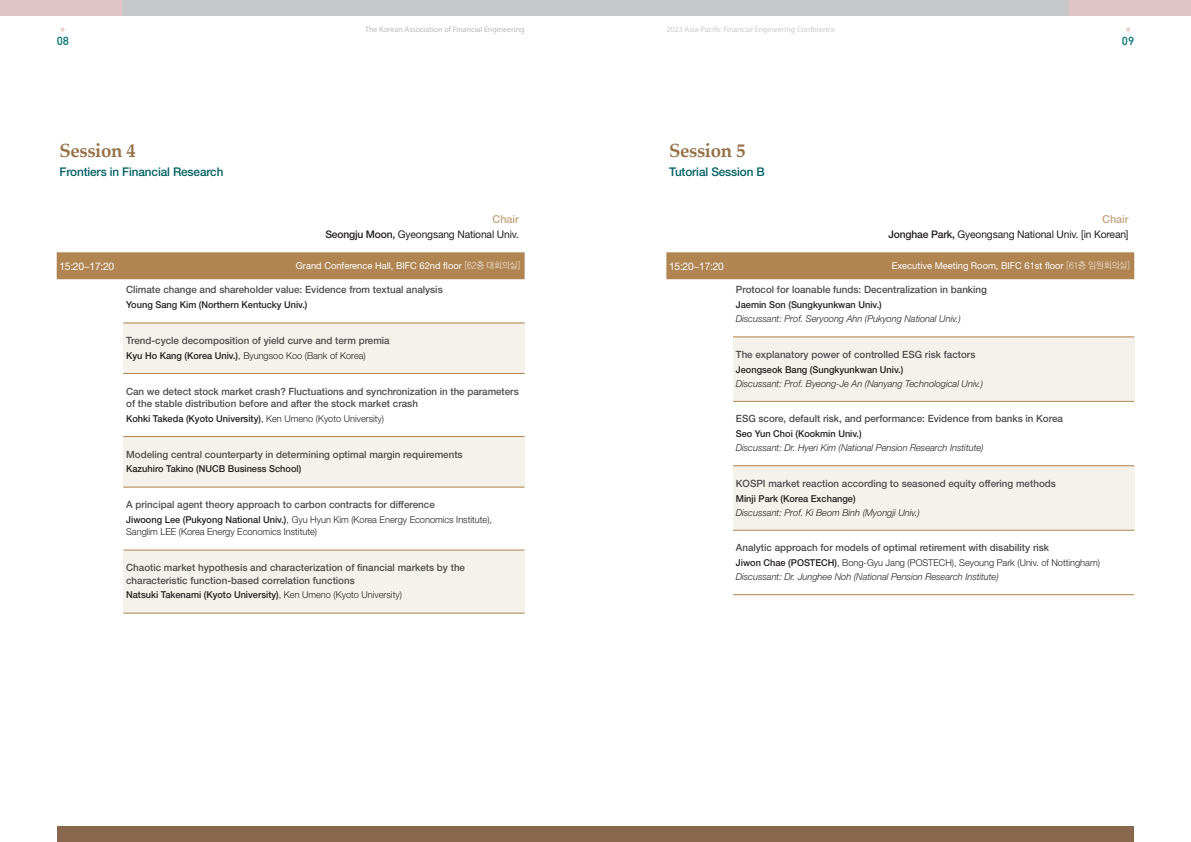
<style>
.page{position:relative;width:1191px;height:842px;background:#fff}
.page>*{position:absolute;margin:0;border:0;box-sizing:border-box;transform-origin:0 0}
.t1{font:700 19px "Palatino Linotype";letter-spacing:-.02em;color:#967146}
.t2{font:500 12px "Helvetica Neue";letter-spacing:-.01em;color:#006163}
.t3{font:11.6px "Dinmed";color:#027174}
.t4{font:500 11px "Helvetica Neue";color:#c5a680}
.t5{font:10.5px "Helvetica Neue";letter-spacing:-.015em;color:#231f20}
.t6{font:10.5px "Helvetica Neue";letter-spacing:-.03em;color:#fff}
.t7{font:500 10px/12.5px "Helvetica Neue";color:#4b4c4d}
.t8{font:italic 300 9.5px/13.9px "Helvetica Neue";color:#231f20}
.t9{font:500 9.5px "Helvetica Neue";color:#231f20}
.t10{font:300 9.5px/12.5px "Helvetica Neue";color:#231f20}
.t11{font:9.5px "Helvetica Neue";color:#fff}
.t12{font:8px "Myriad Pro";color:#cbcbcc}
.t13{font:8px "Myriad Pro";color:#b8babb}
.s1{font-weight:500}
.s2{font-family:"YGO125";font-size:9px;color:#eadccc}
.s3{font-weight:300}
.s4{font-weight:500;font-style:normal}
.s5{font-style:normal}
</style>
<div class="page">
<div style="left:123px;top:323px;width:401px;height:51px;background:#f5f2ec"></div>
<div style="left:733px;top:337px;width:401px;height:64px;background:#f5f2ec"></div>
<div style="left:733px;top:466px;width:401px;height:64px;background:#f5f2ec"></div>
<div style="left:123px;top:437px;width:401px;height:51px;background:#f5f2ec"></div>
<div style="left:123px;top:550px;width:401px;height:64px;background:#f5f2ec"></div>
<svg style="left:60px;top:27px;width:5px;height:5px"></svg>
<svg style="left:1126px;top:27px;width:4px;height:5px"></svg>
<div style="left:0;top:0;width:122px;height:16px;background:#e1c4c5"></div>
<div style="left:122px;top:0;width:473px;height:16px;background:#c7c8ca"></div>
<div style="left:1069px;top:0;width:122px;height:16px;background:#e1c4c5"></div>
<div style="left:595px;top:0;width:474px;height:16px;background:#c7c8ca"></div>
<div style="left:57px;top:252px;width:467px;height:27px;background:#b08552"></div>
<hr style="left:123px;top:322px;width:401px;height:1px;background:#b08552">
<hr style="left:123px;top:373px;width:401px;height:1px;background:#b08552">
<hr style="left:123px;top:436px;width:401px;height:1px;background:#b08552">
<hr style="left:123px;top:487px;width:401px;height:1px;background:#b08552">
<hr style="left:123px;top:550px;width:401px;height:1px;background:#b08552">
<hr style="left:123px;top:613px;width:401px;height:1px;background:#b08552">
<div style="left:666px;top:252px;width:468px;height:27px;background:#b08552"></div>
<hr style="left:733px;top:336px;width:401px;height:1px;background:#b08552">
<hr style="left:733px;top:401px;width:401px;height:1px;background:#b08552">
<hr style="left:733px;top:465px;width:401px;height:1px;background:#b08552">
<hr style="left:733px;top:530px;width:401px;height:1px;background:#b08552">
<hr style="left:733px;top:594px;width:401px;height:1px;background:#b08552">
<div style="left:57px;top:826px;width:538px;height:16px;background:#89674e"></div>
<div style="left:595px;top:826px;width:539px;height:16px;background:#89674e"></div>
<p class="t13" style="left:365px;top:25px;width:161px">The Korean Association of Financial Engineering</p>
<p class="t12" style="left:666px;top:25px;width:170px">2023 Asia-Pacific Financial Engineering Conference</p>
<p class="t3" style="left:57px;top:33px;width:14px">08</p>
<p class="t3" style="left:1122px;top:33px;width:14px">09</p>
<h1 class="t1" style="left:60px;top:137px;width:78px">Session 4</h1>
<p class="t2" style="left:60px;top:165px;width:165px">Frontiers in Financial Research</p>
<h1 class="t1" style="left:669px;top:137px;width:78px">Session 5</h1>
<p class="t2" style="left:669px;top:165px;width:97px">Tutorial Session B</p>
<p class="t4" style="left:492px;top:212px;width:28px">Chair</p>
<p class="t5" style="left:325px;top:228px;width:195px"><span class="s1">Seongju Moon,</span> Gyeongsang National Univ.</p>
<p class="t4" style="left:1102px;top:212px;width:28px">Chair</p>
<p class="t5" style="left:888px;top:228px;width:242px"><span class="s1">Jonghae Park,</span> Gyeongsang National Univ. [in Korean]</p>
<p class="t6" style="left:60px;top:260px;width:56px">15:20~17:20</p>
<p class="t11" style="left:296px;top:260px;width:226px">Grand Conference Hall, BIFC 62nd floor <span class="s2">[62층 대회의실]</span></p>
<p class="t7" style="left:126px;top:284px;width:318px">Climate change and shareholder value: Evidence from textual analysis</p>
<p class="t9" style="left:126px;top:299px;width:183px">Young Sang Kim (Northern Kentucky Univ.)</p>
<p class="t7" style="left:126px;top:334px;width:265px">Trend-cycle decomposition of yield curve and term premia</p>
<p class="t10" style="left:126px;top:349px;width:241px"><span class="s1">Kyu Ho Kang (Korea Univ.)</span>, Byungsoo Koo (Bank of Korea)</p>
<p class="t7" style="left:126px;top:385px;width:394px">Can we detect stock market crash? Fluctuations and synchronization in the parameters of the stable distribution before and after the stock market crash</p>
<p class="t9" style="left:126px;top:413px;width:259px">Kohki Takeda (Kyoto University)<span class="s3">, Ken Umeno (Kyoto University)</span></p>
<p class="t7" style="left:126px;top:448px;width:338px">Modeling central counterparty in determining optimal margin requirements</p>
<p class="t9" style="left:126px;top:463px;width:177px">Kazuhiro Takino (NUCB Business School)</p>
<p class="t7" style="left:126px;top:498px;width:310px">A principal agent theory approach to carbon contracts for difference</p>
<p class="t10" style="left:126px;top:513px;width:367px"><span class="s1">Jiwoong Lee (Pukyong National Univ.)</span>, Gyu Hyun Kim (Korea Energy Economics Institute),<br>Sanglim LEE (Korea Energy Economics Institute)</p>
<p class="t7" style="left:126px;top:561px;width:340px">Chaotic market hypothesis and characterization of financial markets by the characteristic function-based correlation functions</p>
<p class="t9" style="left:126px;top:589px;width:277px">Natsuki Takenami (Kyoto University)<span class="s3">, Ken Umeno (Kyoto University)</span></p>
<p class="t6" style="left:669px;top:260px;width:56px">15:20~17:20</p>
<p class="t11" style="left:891px;top:260px;width:240px">Executive Meeting Room, BIFC 61st floor <span class="s2">[61층 임원회의실]</span></p>
<p class="t7" style="left:736px;top:284px;width:253px">Protocol for loanable funds: Decentralization in banking</p>
<p class="t9" style="left:736px;top:299px;width:147px">Jaemin Son (Sungkyunkwan Univ.)</p>
<p class="t8" style="left:736px;top:312px;width:226px">Discussant: Prof. Seryoong Ahn (Pukyong National Univ.)</p>
<p class="t7" style="left:736px;top:348px;width:241px">The explanatory power of controlled ESG risk factors</p>
<p class="t9" style="left:736px;top:364px;width:169px">Jeongseok Bang (Sungkyunkwan Univ.)</p>
<p class="t8" style="left:736px;top:376px;width:249px">Discussant: Prof. Byeong-Je An (Nanyang Technological Univ.)</p>
<p class="t7" style="left:736px;top:412px;width:328px">ESG score, default risk, and performance: Evidence from banks in Korea</p>
<p class="t9" style="left:736px;top:428px;width:127px">Seo Yun Choi (Kookmin Univ.)</p>
<p class="t8" style="left:736px;top:441px;width:249px">Discussant: Dr. Hyeri Kim (National Pension Research Institute)</p>
<p class="t7" style="left:736px;top:477px;width:321px">KOSPI market reaction according to seasoned equity offering methods</p>
<p class="t9" style="left:736px;top:493px;width:121px">Minji Park (Korea Exchange)</p>
<p class="t8" style="left:736px;top:505px;width:185px">Discussant: Prof. Ki Beom Binh (Myongji Univ.)</p>
<p class="t7" style="left:736px;top:541px;width:315px">Analytic approach for models of optimal retirement with disability risk</p>
<p class="t8" style="left:736px;top:556px;width:365px"><span class="s4">Jiwon Chae (POSTECH)</span><span class="s5">, Bong-Gyu Jang (POSTECH), Seyoung Park (Univ. of Nottingham)<br></span>Discussant: Dr. Junghee Noh (National Pension Research Institute)</p>
</div>
